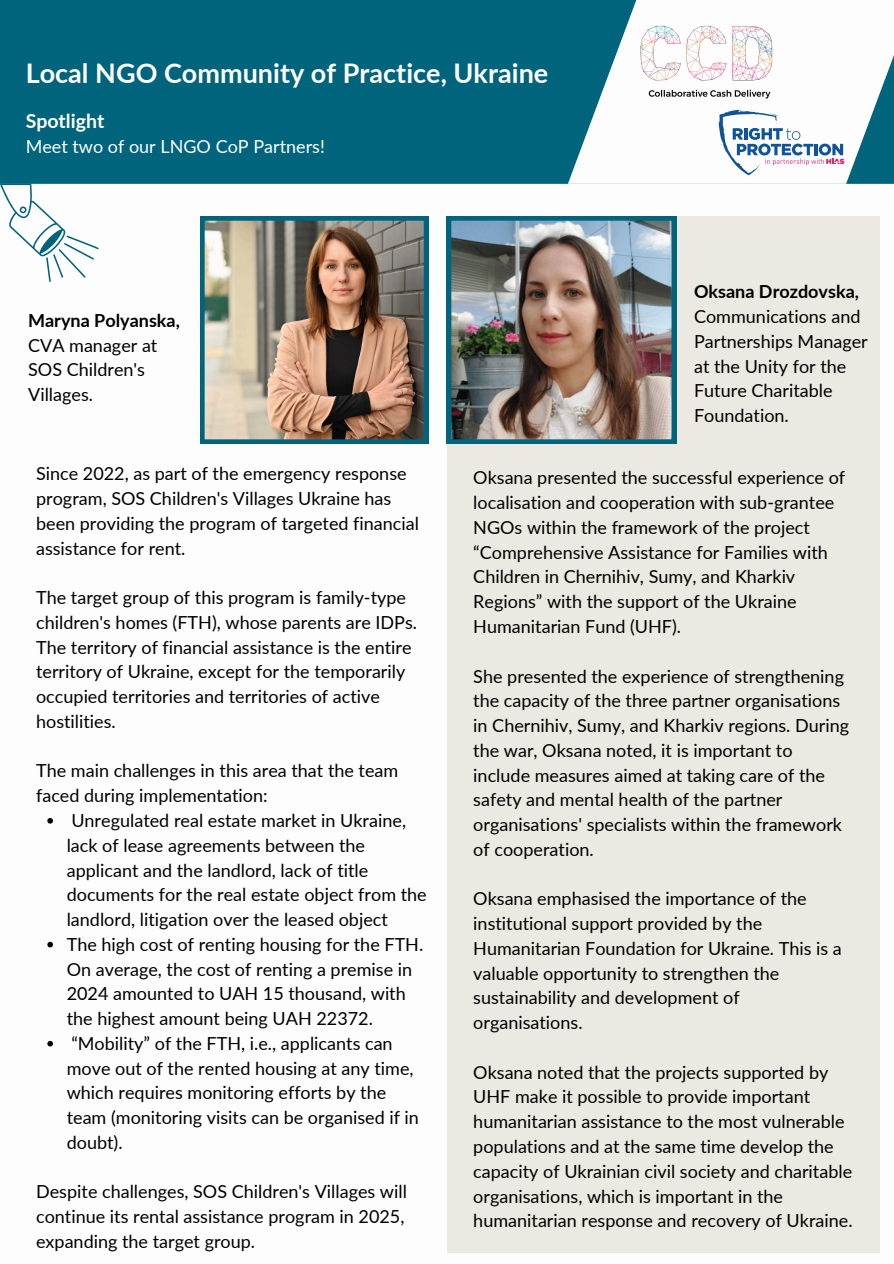
<style>
.page{position:relative;width:894px;height:1264px;background:#fff}
.page>*{position:absolute;margin:0;border:0;box-sizing:border-box;transform-origin:0 0}
.t1{font:700 27px "Lato";color:#fdfdfd}
.t2{font:700 19.5px "Lato";color:#fff}
.t3{font:18px/24.8px "Lato";color:#000}
.t4{font:18px "Lato";color:#fff}
.s1{font-weight:700}
</style>
<div class="page">
<div style="left:0;top:0;width:567px;height:184px;background:#00647d"></div>
<svg style="left:567px;top:0;width:326px;height:184px"></svg>
<img style="left:637px;top:21px;width:138px;height:81px">
<div style="left:446px;top:216px;width:433px;height:1036px;background:#ece8e2"></div>
<svg style="left:718px;top:110px;width:126px;height:65px"></svg>
<svg style="left:47px;top:818px;width:6px;height:5px"></svg>
<svg style="left:47px;top:941px;width:6px;height:6px"></svg>
<svg style="left:47px;top:1040px;width:6px;height:6px"></svg>
<img style="left:200px;top:216px;width:228px;height:227px">
<svg style="left:0;top:183px;width:99px;height:99px"></svg>
<img style="left:446px;top:216px;width:229px;height:227px">
<p class="t1" style="left:26px;top:56px;width:524px">Local NGO Community of Practice, Ukraine</p>
<p class="t2" style="left:26px;top:109px;width:80px">Spotlight</p>
<p class="t4" style="left:26px;top:135px;width:301px">Meet two of our LNGO CoP Partners!</p>
<p class="t3" style="left:28px;top:307px;width:153px"><span class="s1">Maryna Polyanska,<br></span>CVA manager at<br>SOS Children's<br>Villages.</p>
<p class="t3" style="left:36px;top:461px;width:384px">Since 2022, as part of the emergency response program, SOS Children's Villages Ukraine has been providing the program of targeted financial assistance for rent.</p>
<p class="t3" style="left:36px;top:585px;width:382px">The target group of this program is family-type children's homes (FTH), whose parents are IDPs.</p>
<p class="t3" style="left:36px;top:634px;width:377px">The territory of financial assistance is the entire territory of Ukraine, except for the temporarily occupied territories and territories of active hostilities.</p>
<p class="t3" style="left:36px;top:758px;width:363px">The main challenges in this area that the team faced during implementation:</p>
<p class="t3" style="left:67px;top:807px;width:361px">Unregulated real estate market in Ukraine, lack of lease agreements between the applicant and the landlord, lack of title documents for the real estate object from the landlord, litigation over the leased object</p>
<p class="t3" style="left:67px;top:931px;width:358px">The high cost of renting housing for the FTH.<br>On average, the cost of renting a premise in 2024 amounted to UAH 15 thousand, with the highest amount being UAH 22372.</p>
<p class="t3" style="left:67px;top:1030px;width:354px">“Mobility” of the FTH, i.e., applicants can move out of the rented housing at any time, which requires monitoring efforts by the team (monitoring visits can be organised if in doubt).</p>
<p class="t3" style="left:36px;top:1179px;width:372px">Despite challenges, SOS Children's Villages will continue its rental assistance program in 2025, expanding the target group.</p>
<p class="t3" style="left:693px;top:279px;width:175px"><span class="s1">Oksana Drozdovska,<br></span>Communications and<br>Partnerships Manager at the Unity for the<br>Future Charitable<br>Foundation.</p>
<p class="t3" style="left:473px;top:465px;width:373px">Oksana presented the successful experience of localisation and cooperation with sub-grantee NGOs within the framework of the project “Comprehensive Assistance for Families with Children in Chernihiv, Sumy, and Kharkiv Regions” with the support of the Ukraine Humanitarian Fund (UHF).</p>
<h1 class="t3" style="left:473px;top:663px;width:377px">She presented the experience of strengthening the capacity of the three partner organisations in Chernihiv, Sumy, and Kharkiv regions. During the war, Oksana noted, it is important to include measures aimed at taking care of the safety and mental health of the partner organisations' specialists within the framework of cooperation.</h1>
<p class="t3" style="left:473px;top:886px;width:370px">Oksana emphasised the importance of the institutional support provided by the Humanitarian Foundation for Ukraine. This is a valuable opportunity to strengthen the sustainability and development of organisations.</p>
<p class="t3" style="left:473px;top:1059px;width:381px">Oksana noted that the projects supported by UHF make it possible to provide important humanitarian assistance to the most vulnerable populations and at the same time develop the capacity of Ukrainian civil society and charitable organisations, which is important in the humanitarian response and recovery of Ukraine.</p>
</div>
